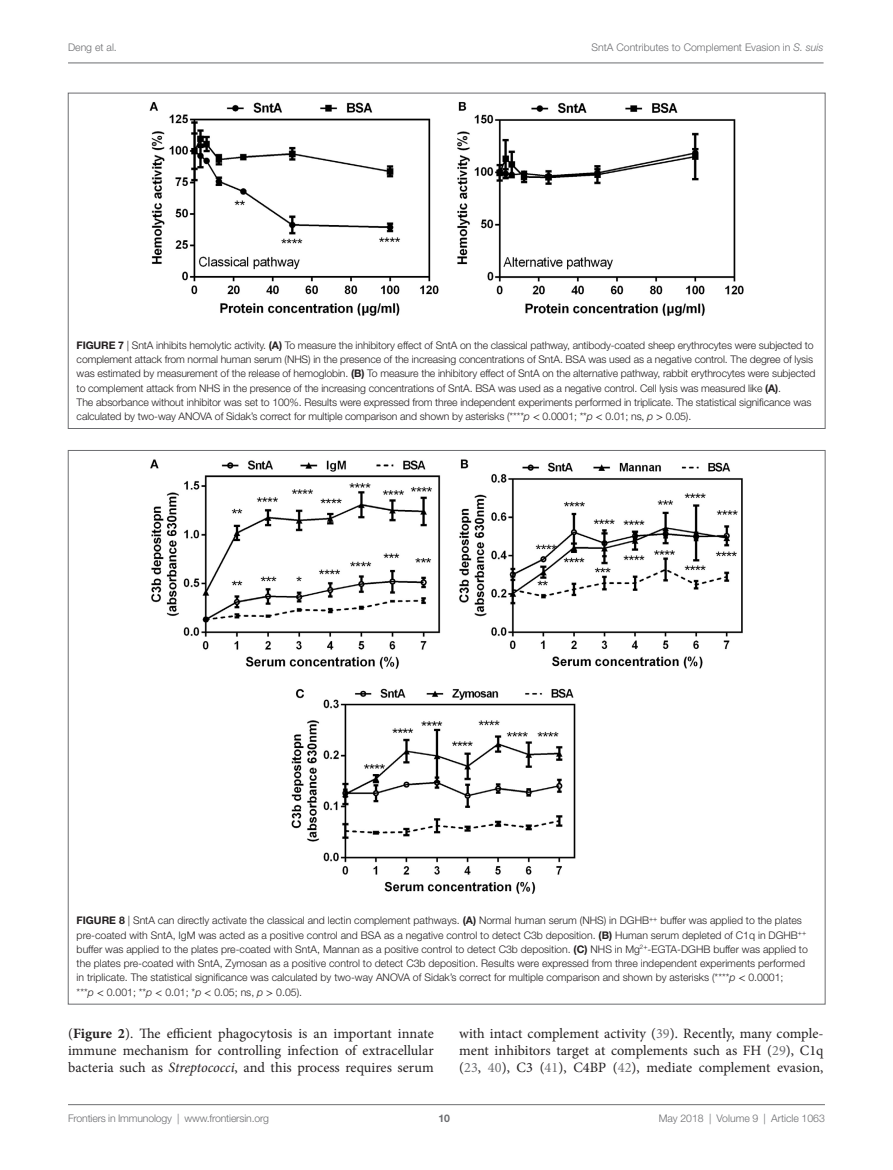
<style>
.page{position:relative;width:893px;height:1170px;background:#fff}
.page>*{position:absolute;margin:0;border:0;box-sizing:border-box;transform-origin:0 0}
.t1{font:14.25px/17.2px "Minion Pro";letter-spacing:.005em;color:#231f20;text-align:justify}
.t2{font:300 10.5px/14.2px "Helvetica Neue LT Std";letter-spacing:-.01em;color:#231f20}
.t3{font:300 10.5px "Helvetica Neue LT Std";color:#6c6d70}
.t4{font:700 10.5px "Helvetica Neue LT Std";color:#6c6d70}
.s1{font-style:italic}
.s2{font-weight:700}
.s3{font-family:"STIX General";font-weight:400}
.s4{color:#6c6d70}
</style>
<div class="page">
<img style="left:149px;top:102px;width:595px;height:215px">
<hr style="left:68px;top:63px;width:756px;height:1px;background:#6c6d70">
<hr style="left:68px;top:1104px;width:757px;height:1px;background:#6c6d70">
<img style="left:150px;top:459px;width:593px;height:435px">
<p class="t3" style="left:68px;top:41px;width:50px">Deng et al.</p>
<p class="t3" style="left:592px;top:41px;width:233px">SntA Contributes to Complement Evasion in <span class="s1">S. suis</span></p>
<p class="t2" style="left:77px;top:337px;width:740px"><span class="s2">FIGURE 7</span> | SntA inhibits hemolytic activity. <span class="s2">(A)</span> To measure the inhibitory effect of SntA on the classical pathway, antibody-coated sheep erythrocytes were subjected to complement attack from normal human serum (NHS) in the presence of the increasing concentrations of SntA. BSA was used as a negative control. The degree of lysis was estimated by measurement of the release of hemoglobin. <span class="s2">(B)</span> To measure the inhibitory effect of SntA on the alternative pathway, rabbit erythrocytes were subjected to complement attack from NHS in the presence of the increasing concentrations of SntA. BSA was used as a negative control. Cell lysis was measured like <span class="s2">(A)</span>.<br>The absorbance without inhibitor was set to 100%. Results were expressed from three independent experiments performed in triplicate. The statistical significance was calculated by two-way ANOVA of Sidak’s correct for multiple comparison and shown by asterisks (****<span class="s1">p</span> <span class="s3">&lt;</span> 0.0001; **<span class="s1">p</span> <span class="s3">&lt;</span> 0.01; ns, <span class="s1">p</span> <span class="s3">&gt;</span> 0.05).</p>
<p class="t2" style="left:77px;top:913px;width:733px"><span class="s2">FIGURE 8</span> | SntA can directly activate the classical and lectin complement pathways. <span class="s2">(A)</span> Normal human serum (NHS) in DGHB<sup>++</sup> buffer was applied to the plates pre-coated with SntA, IgM was acted as a positive control and BSA as a negative control to detect C3b deposition. <span class="s2">(B)</span> Human serum depleted of C1q in DGHB<sup>++ </sup>buffer was applied to the plates pre-coated with SntA, Mannan as a positive control to detect C3b deposition. <span class="s2">(C)</span> NHS in Mg<sup>2</sup><sup>+</sup>-EGTA-DGHB buffer was applied to the plates pre-coated with SntA, Zymosan as a positive control to detect C3b deposition. Results were expressed from three independent experiments performed in triplicate. The statistical significance was calculated by two-way ANOVA of Sidak’s correct for multiple comparison and shown by asterisks (****<span class="s1">p</span> <span class="s3">&lt;</span> 0.0001;<br>***<span class="s1">p</span> <span class="s3">&lt;</span> 0.001; **<span class="s1">p</span> <span class="s3">&lt;</span> 0.01; *<span class="s1">p</span> <span class="s3">&lt;</span> 0.05; ns, <span class="s1">p</span> <span class="s3">&gt;</span> 0.05).</p>
<h1 class="t1" style="left:68px;top:1024px;width:367px">(<span class="s2">Figure 2</span>). The efficient phagocytosis is an important innate immune mechanism for controlling infection of extracellular bacteria such as <span class="s1">Streptococci</span>, and this process requires serum</h1>
<h1 class="t1" style="left:459px;top:1024px;width:366px">with intact complement activity (<span class="s4">39</span>). Recently, many comple&shy;ment inhibitors target at complements such as FH (<span class="s4">29</span>), C1q (<span class="s4">23</span>, <span class="s4">40</span>), C3 (<span class="s4">41</span>), C4BP (<span class="s4">42</span>), mediate complement evasion,</h1>
<p class="t3" style="left:68px;top:1111px;width:203px">Frontiers in Immunology | www.frontiersin.org</p>
<p class="t3" style="left:659px;top:1111px;width:168px">May 2018 | Volume 9 | Article 1063</p>
<p class="t4" style="left:439px;top:1111px;width:13px">10</p>
</div>
